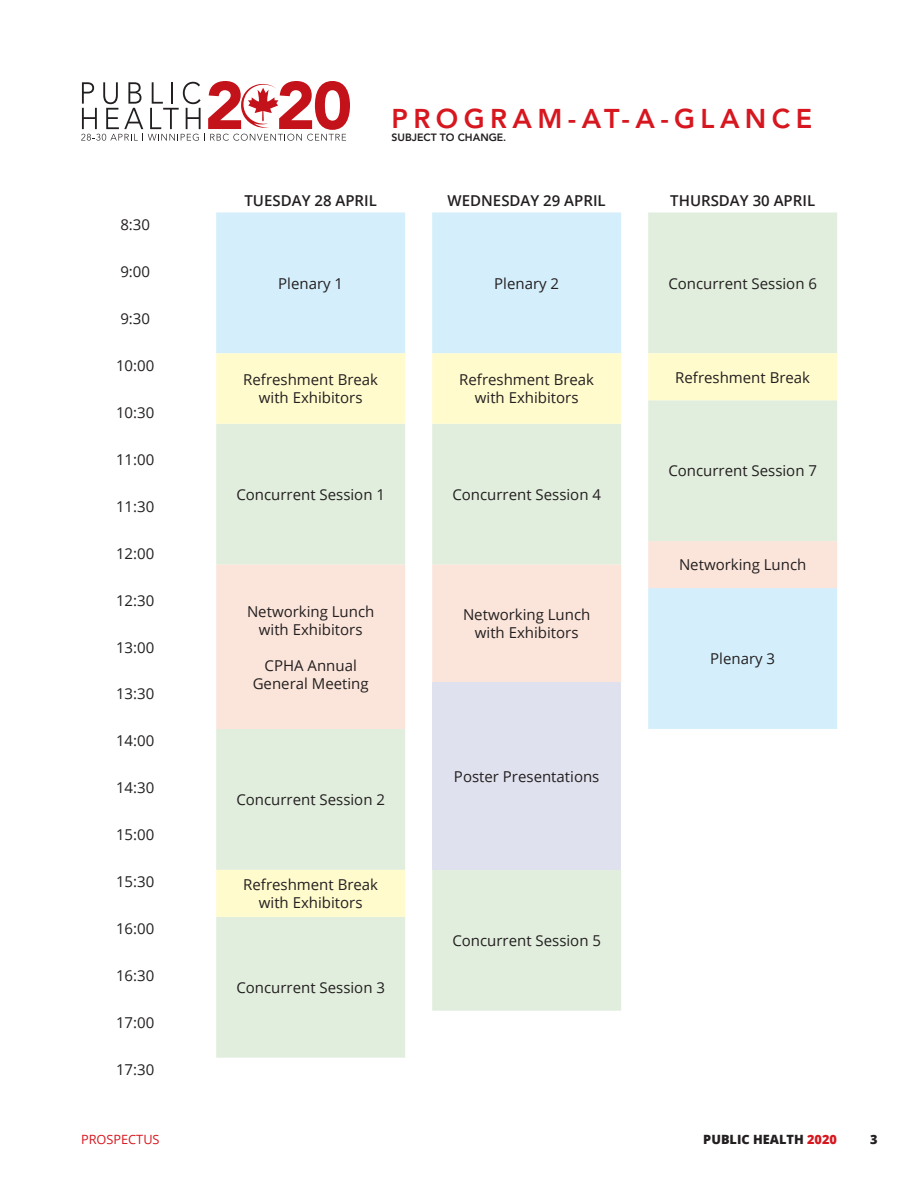
<style>
.page{position:relative;width:918px;height:1188px;background:#fff}
.page>*{position:absolute;margin:0;border:0;box-sizing:border-box;transform-origin:0 0}
.t1{font:800 27px "Avenir";letter-spacing:.2em;color:#d7171f}
.t2{font:15px/18px "Open Sans";color:#231f20;text-align:center}
.t3{font:600 15px "Open Sans";color:#231f20}
.t4{font:800 12.75px "Open Sans";color:#231f20}
.t5{font:12.75px "Open Sans";color:#d7171f}
.t6{font:800 10.5px "Avenir";color:#231f20}
.s1{color:#d7171f}
</style>
<div class="page">
<svg style="left:216px;top:212px;width:621px;height:846px"></svg>
<svg style="left:216px;top:353px;width:621px;height:564px;fill:#e1eedd"></svg>
<svg style="left:216px;top:541px;width:621px;height:188px;background:#efeae5"></svg>
<div style="left:432px;top:682px;width:189px;height:188px;background:#e0e1ee"></div>
<svg style="left:81px;top:81px;width:269px;height:60px"></svg>
<p class="t1" style="left:392px;top:103px;width:422px">PROGRAM-AT-A-GLANCE</p>
<p class="t6" style="left:392px;top:131px;width:116px">SUBJECT TO CHANGE.</p>
<p class="t2" style="left:120px;top:215px;width:31px">8:30</p>
<p class="t2" style="left:120px;top:262px;width:31px">9:00</p>
<p class="t2" style="left:120px;top:309px;width:31px">9:30</p>
<p class="t2" style="left:116px;top:356px;width:40px">10:00</p>
<p class="t2" style="left:116px;top:403px;width:40px">10:30</p>
<p class="t2" style="left:116px;top:450px;width:40px">11:00</p>
<p class="t2" style="left:116px;top:497px;width:40px">11:30</p>
<p class="t2" style="left:116px;top:544px;width:40px">12:00</p>
<p class="t2" style="left:116px;top:591px;width:40px">12:30</p>
<p class="t2" style="left:116px;top:638px;width:40px">13:00</p>
<p class="t2" style="left:116px;top:685px;width:40px">13:30</p>
<p class="t2" style="left:116px;top:732px;width:40px">14:00</p>
<p class="t3" style="left:245px;top:191px;width:134px">TUESDAY 28 APRIL</p>
<p class="t3" style="left:448px;top:191px;width:160px">WEDNESDAY 29 APRIL</p>
<p class="t3" style="left:670px;top:191px;width:146px">THURSDAY 30 APRIL</p>
<p class="t2" style="left:278px;top:274px;width:66px">Plenary 1</p>
<p class="t2" style="left:494px;top:274px;width:66px">Plenary 2</p>
<p class="t2" style="left:668px;top:274px;width:150px">Concurrent Session 6</p>
<p class="t2" style="left:243px;top:370px;width:136px">Refreshment Break with Exhibitors</p>
<p class="t2" style="left:459px;top:370px;width:136px">Refreshment Break with Exhibitors</p>
<p class="t2" style="left:675px;top:368px;width:136px">Refreshment Break</p>
<p class="t2" style="left:236px;top:485px;width:150px">Concurrent Session 1</p>
<p class="t2" style="left:452px;top:485px;width:150px">Concurrent Session 4</p>
<p class="t2" style="left:247px;top:602px;width:129px">Networking Lunch with Exhibitors</p>
<p class="t2" style="left:253px;top:656px;width:118px">CPHA Annual<br>General Meeting</p>
<p class="t2" style="left:463px;top:605px;width:129px">Networking Lunch with Exhibitors</p>
<p class="t2" style="left:668px;top:462px;width:150px">Concurrent Session 7</p>
<p class="t2" style="left:679px;top:556px;width:129px">Networking Lunch</p>
<p class="t2" style="left:710px;top:649px;width:66px">Plenary 3</p>
<p class="t2" style="left:116px;top:779px;width:40px">14:30</p>
<p class="t2" style="left:116px;top:826px;width:40px">15:00</p>
<p class="t2" style="left:116px;top:872px;width:40px">15:30</p>
<p class="t2" style="left:243px;top:875px;width:136px">Refreshment Break with Exhibitors</p>
<p class="t2" style="left:236px;top:790px;width:150px">Concurrent Session 2</p>
<p class="t2" style="left:116px;top:919px;width:40px">16:00</p>
<p class="t2" style="left:116px;top:966px;width:40px">16:30</p>
<p class="t2" style="left:116px;top:1013px;width:40px">17:00</p>
<p class="t2" style="left:116px;top:1060px;width:40px">17:30</p>
<p class="t2" style="left:236px;top:978px;width:150px">Concurrent Session 3</p>
<p class="t2" style="left:454px;top:767px;width:147px">Poster Presentations</p>
<p class="t2" style="left:452px;top:931px;width:150px">Concurrent Session 5</p>
<p class="t5" style="left:81px;top:1130px;width:80px">PROSPECTUS</p>
<p class="t4" style="left:703px;top:1129px;width:135px">PUBLIC HEALTH <span class="s1">2020</span></p>
<p class="t4" style="left:870px;top:1129px;width:9px">3</p>
</div>
